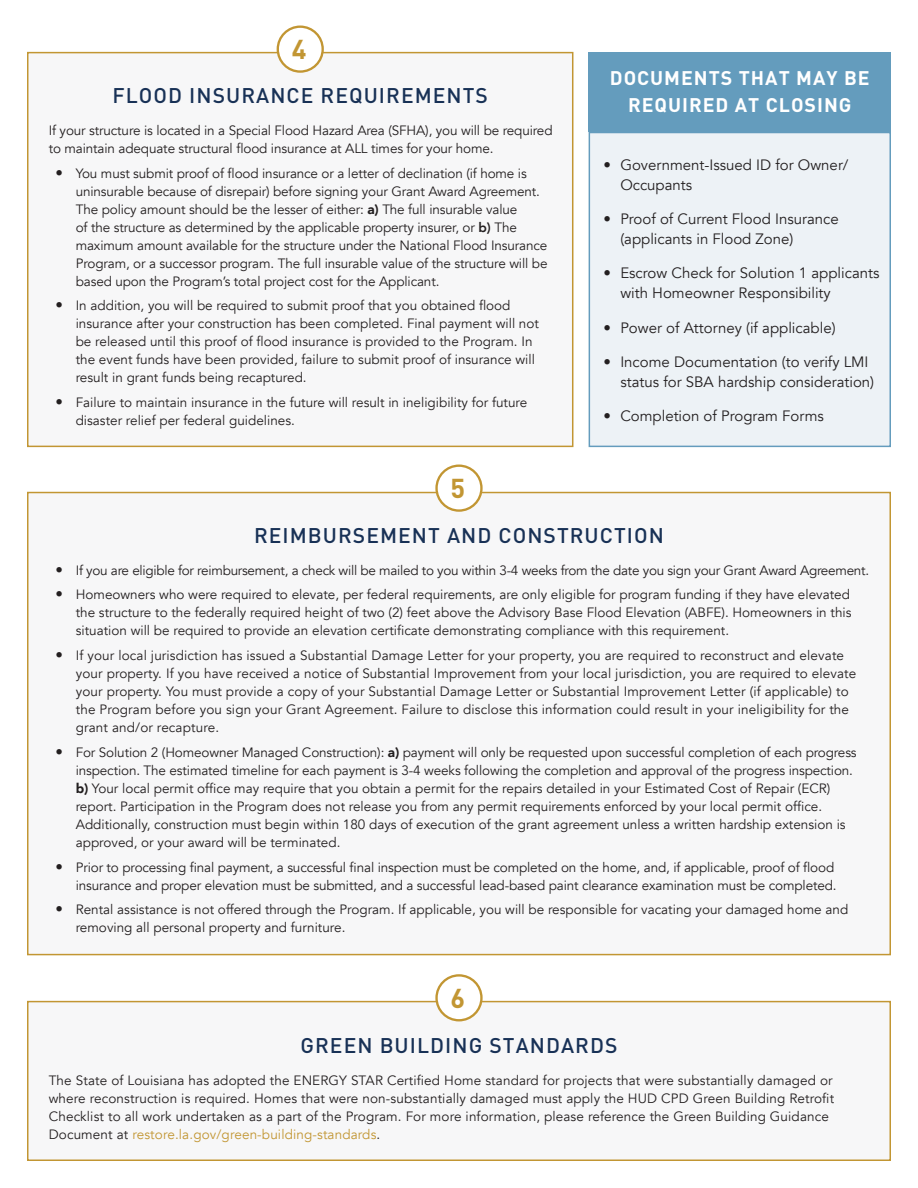
<style>
.page{position:relative;width:918px;height:1188px;background:#fff}
.page>*{position:absolute;margin:0;border:0;box-sizing:border-box;transform-origin:0 0}
.t1{font:700 27px "DIN";color:#c29633}
.t2{font:500 21px "DIN";letter-spacing:.05em;color:#183156}
.t3{font:700 19.5px/27px "DIN";letter-spacing:.05em;color:#fff;text-align:center}
.t4{font:15px/19.5px "Avenir";color:#231f20}
.t5{font:13.5px/18px "Avenir";color:#231f20}
.t6{font:13.5px "Avenir";letter-spacing:-.02em;color:#231f20}
.s1{font-size:15px}
.s2{font-weight:900}
.s3{font-weight:800}
.s4{color:#c29633}
</style>
<div class="page">
<div style="left:28px;top:493px;width:862px;height:462px;background:#f7f7f8"></div>
<div style="left:28px;top:53px;width:545px;height:393px;background:#f7f7f8"></div>
<div style="left:27px;top:52px;width:546px;height:395px;border:2px solid #c29633"></div>
<div style="left:278px;top:27px;width:45px;height:45px;background:#fff;border-radius:50%"></div>
<div style="left:277px;top:25px;width:47px;height:48px;border:2px solid #c29633;border-radius:50%"></div>
<div style="left:28px;top:1002px;width:862px;height:158px;background:#f7f7f8"></div>
<div style="left:27px;top:1001px;width:864px;height:160px;border:2px solid #c29633"></div>
<div style="left:437px;top:466px;width:44px;height:45px;background:#fff;border-radius:50%"></div>
<div style="left:435px;top:465px;width:48px;height:47px;border:2px solid #c29633;border-radius:50%"></div>
<div style="left:437px;top:975px;width:44px;height:45px;background:#fff;border-radius:50%"></div>
<div style="left:435px;top:974px;width:48px;height:47px;border:2px solid #c29633;border-radius:50%"></div>
<div style="left:589px;top:132px;width:302px;height:315px;background:#edf2f6;border:2px solid #649cbd"></div>
<div style="left:589px;top:52px;width:302px;height:80px;background:#649cbd"></div>
<p class="t1" style="left:292px;top:32px;width:16px">4</p>
<p class="t2" style="left:113px;top:82px;width:377px">FLOOD INSURANCE REQUIREMENTS</p>
<p class="t5" style="left:49px;top:121px;width:505px">If your structure is located in a Special Flood Hazard Area (SFHA), you will be required to maintain adequate structural flood insurance at ALL times for your home.</p>
<p class="t5" style="left:76px;top:164px;width:473px;text-indent:-20px"><span class="s1">•</span> You must submit proof of flood insurance or a letter of declination (if home is uninsurable because of disrepair) before signing your Grant Award Agreement.<br>The policy amount should be the lesser of either: <span class="s2">a)</span> The full insurable value<br>of the structure as determined by the applicable property insurer, or <span class="s3">b)</span> The maximum amount available for the structure under the National Flood Insurance Program, or a successor program. The full insurable value of the structure will be based upon the Program’s total project cost for the Applicant.</p>
<p class="t5" style="left:76px;top:297px;width:465px;text-indent:-20px"><span class="s1">•</span> In addition, you will be required to submit proof that you obtained flood insurance after your construction has been completed. Final payment will not be released until this proof of flood insurance is provided to the Program. In the event funds have been provided, failure to submit proof of insurance will result in grant funds being recaptured.</p>
<p class="t5" style="left:76px;top:394px;width:453px;text-indent:-20px"><span class="s1">•</span> Failure to maintain insurance in the future will result in ineligibility for future disaster relief per federal guidelines.</p>
<p class="t1" style="left:451px;top:471px;width:16px">5</p>
<p class="t3" style="left:610px;top:64px;width:261px">DOCUMENTS THAT MAY BE<br>REQUIRED AT CLOSING</p>
<p class="t4" style="left:620px;top:156px;width:230px;text-indent:-17px">• Government-Issued ID for Owner/<br>Occupants</p>
<p class="t4" style="left:620px;top:210px;width:220px;text-indent:-17px">• Proof of Current Flood Insurance (applicants in Flood Zone)</p>
<p class="t4" style="left:620px;top:264px;width:261px;text-indent:-17px">• Escrow Check for Solution 1 applicants with Homeowner Responsibility</p>
<p class="t4" style="left:604px;top:318px;width:233px">• Power of Attorney (if applicable)</p>
<p class="t4" style="left:620px;top:353px;width:255px;text-indent:-17px">• Income Documentation (to verify LMI status for SBA hardship consideration)</p>
<p class="t4" style="left:604px;top:407px;width:222px">• Completion of Program Forms</p>
<p class="t2" style="left:254px;top:522px;width:411px">REIMBURSEMENT AND CONSTRUCTION</p>
<p class="t6" style="left:56px;top:562px;width:815px"><span class="s1">•</span> If you are eligible for reimbursement, a check will be mailed to you within 3-4 weeks from the date you sign your Grant Award Agreement.</p>
<p class="t5" style="left:76px;top:586px;width:777px;text-align:justify;text-indent:-20px"><span class="s1">•</span> Homeowners who were required to elevate, per federal requirements, are only eligible for program funding if they have elevated the structure to the federally required height of two (2) feet above the Advisory Base Flood Elevation (ABFE). Homeowners in this situation will be required to provide an elevation certificate demonstrating compliance with this requirement.</p>
<p class="t5" style="left:76px;top:647px;width:782px;text-indent:-20px"><span class="s1">•</span> If your local jurisdiction has issued a Substantial Damage Letter for your property, you are required to reconstruct and elevate your property. If you have received a notice of Substantial Improvement from your local jurisdiction, you are required to elevate your property. You must provide a copy of your Substantial Damage Letter or Substantial Improvement Letter (if applicable) to the Program before you sign your Grant Agreement. Failure to disclose this information could result in your ineligibility for the grant and/or recapture.</p>
<p class="t5" style="left:76px;top:744px;width:782px;text-indent:-20px"><span class="s1">•</span> For Solution 2 (Homeowner Managed Construction): <span class="s2">a)</span> payment will only be requested upon successful completion of each progress inspection. The estimated timeline for each payment is 3-4 weeks following the completion and approval of the progress inspection. <span class="s2">b)</span> Your local permit office may require that you obtain a permit for the repairs detailed in your Estimated Cost of Repair (ECR) report. Participation in the Program does not release you from any permit requirements enforced by your local permit office.<br>Additionally, construction must begin within 180 days of execution of the grant agreement unless a written hardship extension is approved, or your award will be terminated.</p>
<p class="t5" style="left:56px;top:858px;width:783px;text-align:right"><span class="s1">•</span> Prior to processing final payment, a successful final inspection must be completed on the home, and, if applicable, proof of flood insurance and proper elevation must be submitted, and a successful lead-based paint clearance examination must be completed.</p>
<p class="t5" style="left:76px;top:901px;width:774px;text-indent:-20px"><span class="s1">•</span> Rental assistance is not offered through the Program. If applicable, you will be responsible for vacating your damaged home and removing all personal property and furniture.</p>
<p class="t1" style="left:451px;top:981px;width:16px">6</p>
<p class="t2" style="left:300px;top:1032px;width:319px">GREEN BUILDING STANDARDS</p>
<p class="t5" style="left:49px;top:1071px;width:787px">The State of Louisiana has adopted the ENERGY STAR Certified Home standard for projects that were substantially damaged or where reconstruction is required. Homes that were non-substantially damaged must apply the HUD CPD Green Building Retrofit Checklist to all work undertaken as a part of the Program. For more information, please reference the Green Building Guidance Document at <span class="s4">restore.la.gov/green-building-standards</span>.</p>
</div>
